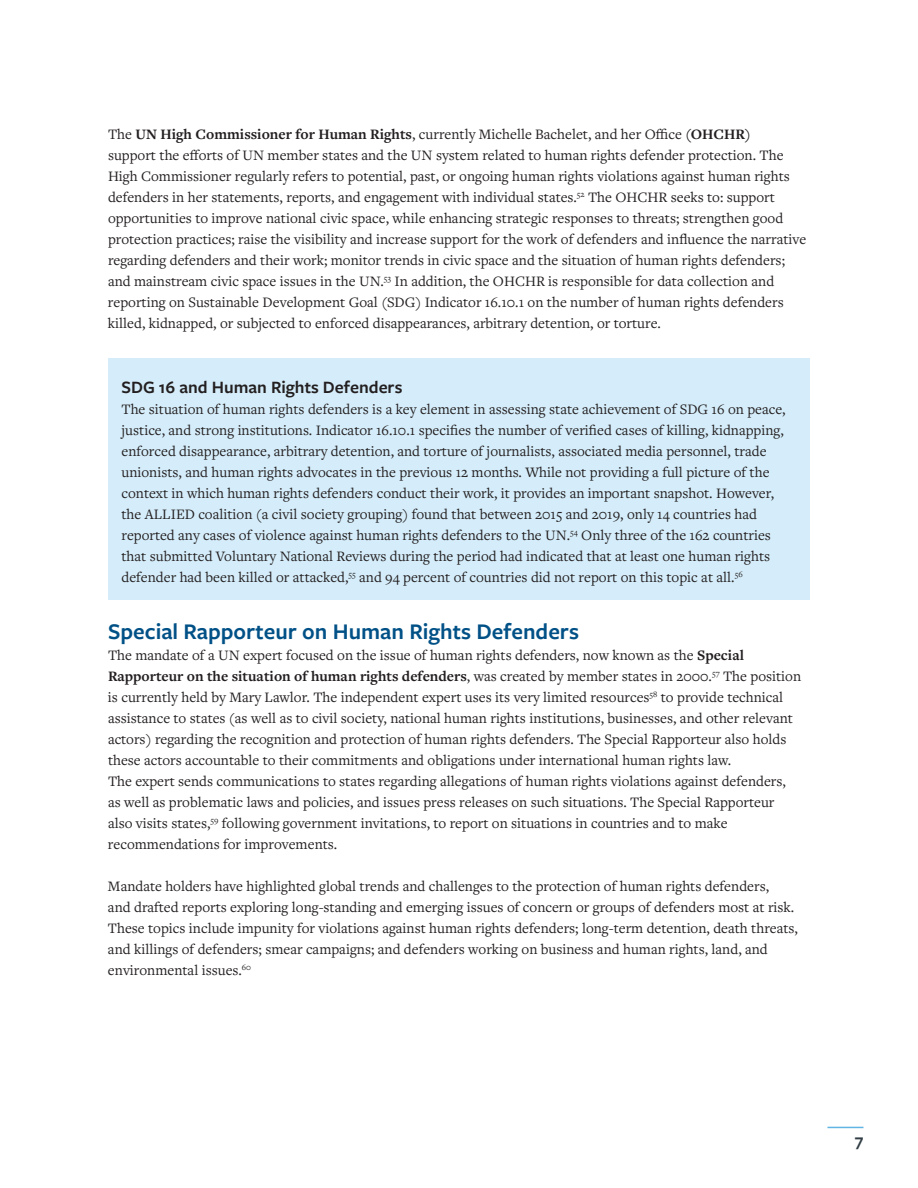
<style>
.page{position:relative;width:918px;height:1188px;background:#fff}
.page>*{position:absolute;margin:0;border:0;box-sizing:border-box;transform-origin:0 0}
.t1{font:600 23.25px "Freight Sans Pro";color:#015187}
.t2{font:600 18px "Freight Sans Pro";color:#231f20}
.t3{font:600 18px "Freight Sans Pro";color:#303d44}
.t4{font:15px/21px "Freight Text Pro";color:#231f20}
.s1{font-weight:700}
</style>
<div class="page">
<hr style="left:827px;top:1127px;width:36px;height:1px;background:#61b5e5">
<div style="left:108px;top:358px;width:702px;height:242px;background:#d5edfa"></div>
<p class="t4" style="left:108px;top:124px;width:700px">The <span class="s1">UN High Commissioner for Human Rights</span>, currently Michelle Bachelet, and her Office <span class="s1">(OHCHR)<br></span>support the efforts of UN member states and the UN system related to human rights defender protection. The High Commissioner regularly refers to potential, past, or ongoing human rights violations against human rights defenders in her statements, reports, and engagement with individual states.<sup>52</sup> The OHCHR seeks to: support opportunities to improve national civic space, while enhancing strategic responses to threats; strengthen good protection practices; raise the visibility and increase support for the work of defenders and influence the narrative regarding defenders and their work; monitor trends in civic space and the situation of human rights defenders; and mainstream civic space issues in the UN.<sup>53</sup> In addition, the OHCHR is responsible for data collection and reporting on Sustainable Development Goal (SDG) Indicator 16.10.1 on the number of human rights defenders killed, kidnapped, or subjected to enforced disappearances, arbitrary detention, or torture.</p>
<p class="t2" style="left:122px;top:375px;width:283px">SDG 16 and Human Rights Defenders</p>
<p class="t4" style="left:122px;top:398px;width:666px">The situation of human rights defenders is a key element in assessing state achievement of SDG 16 on peace, justice, and strong institutions. Indicator 16.10.1 specifies the number of verified cases of killing, kidnapping, enforced disappearance, arbitrary detention, and torture of journalists, associated media personnel, trade unionists, and human rights advocates in the previous 12 months. While not providing a full picture of the context in which human rights defenders conduct their work, it provides an important snapshot. However, the ALLIED coalition (a civil society grouping) found that between 2015 and 2019, only 14 countries had reported any cases of violence against human rights defenders to the UN.<sup>54</sup> Only three of the 162 countries that submitted Voluntary National Reviews during the period had indicated that at least one human rights defender had been killed or attacked,<sup>55</sup> and 94 percent of countries did not report on this topic at all.<sup>56</sup></p>
<h1 class="t1" style="left:108px;top:616px;width:473px">Special Rapporteur on Human Rights Defenders</h1>
<p class="t4" style="left:108px;top:644px;width:695px">The mandate of a UN expert focused on the issue of human rights defenders, now known as the <span class="s1">Special Rapporteur on the situation of human rights defenders</span>, was created by member states in 2000.<sup>57</sup> The position is currently held by Mary Lawlor. The independent expert uses its very limited resources<sup>58</sup> to provide technical assistance to states (as well as to civil society, national human rights institutions, businesses, and other relevant actors) regarding the recognition and protection of human rights defenders. The Special Rapporteur also holds these actors accountable to their commitments and obligations under international human rights law.<br>The expert sends communications to states regarding allegations of human rights violations against defenders, as well as problematic laws and policies, and issues press releases on such situations. The Special Rapporteur also visits states,<sup>59</sup> following government invitations, to report on situations in countries and to make recommendations for improvements.</p>
<p class="t4" style="left:108px;top:875px;width:692px">Mandate holders have highlighted global trends and challenges to the protection of human rights defenders,<br>and drafted reports exploring long-standing and emerging issues of concern or groups of defenders most at risk.<br>These topics include impunity for violations against human rights defenders; long-term detention, death threats, and killings of defenders; smear campaigns; and defenders working on business and human rights, land, and environmental issues.<sup>60</sup></p>
<p class="t3" style="left:855px;top:1128px;width:10px">7</p>
</div>
